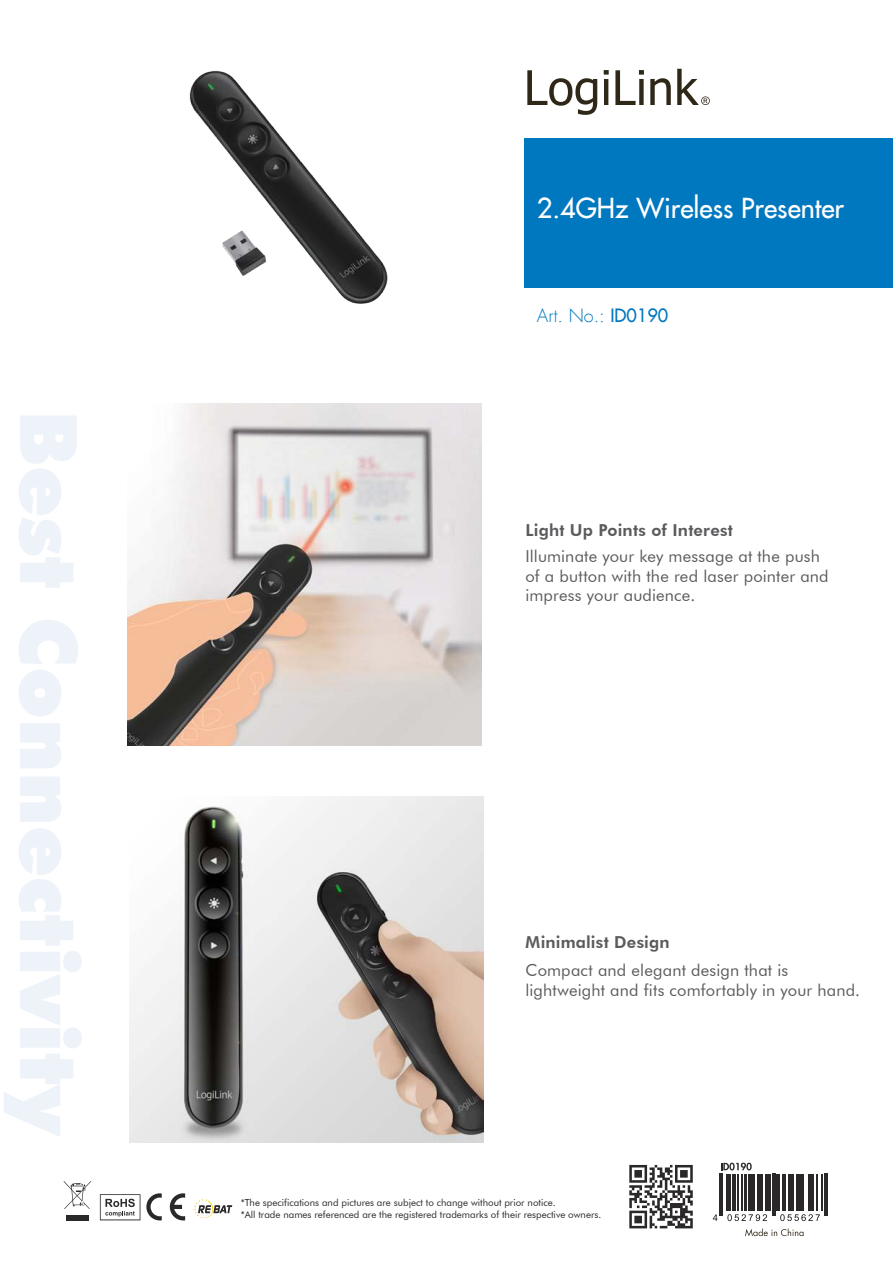
<style>
.page{position:relative;width:893px;height:1263px;background:#fff}
.page>*{position:absolute;margin:0;border:0;box-sizing:border-box;transform-origin:0 0}
.t1{font:27px "Futura LT";color:#fff}
.t2{font:300 18px "Futura LT";color:#0078c0}
.t3{font:16.5px/19.8px "Futura BT";letter-spacing:.01em;color:#5b5b5e}
.t4{font:800 16.5px "Futura BT";letter-spacing:.01em;color:#5b5b5e}
.t5{font:9.75px/11.7px "Futura BT";color:#2b2829}
.s1{font-weight:400}
</style>
<div class="page">
<svg style="left:100px;top:1194px;width:40px;height:26px"></svg>
<svg style="left:64px;top:1181px;width:27px;height:28px"></svg>
<div style="left:66px;top:1215px;width:23px;height:5px;background:#2b2829"></div>
<svg style="left:146px;top:1193px;width:16px;height:27px"></svg>
<svg style="left:170px;top:1193px;width:15px;height:27px"></svg>
<div style="left:524px;top:138px;width:369px;height:150px;background:#0078c0"></div>
<svg style="left:527px;top:69px;width:183px;height:46px"></svg>
<img style="left:128px;top:404px;width:354px;height:341px">
<img style="left:129px;top:796px;width:354px;height:347px">
<svg style="left:745px;top:1228px;width:58px;height:8px"></svg>
<svg style="left:629px;top:1165px;width:64px;height:63px"></svg>
<hr style="left:720px;top:1174px;width:1px;height:42px;background:#2b2829">
<hr style="left:722px;top:1174px;width:1px;height:42px;background:#2b2829">
<hr style="left:726px;top:1174px;width:3px;height:36px;background:#2b2829">
<hr style="left:730px;top:1174px;width:1px;height:36px;background:#2b2829">
<hr style="left:732px;top:1174px;width:3px;height:36px;background:#2b2829">
<hr style="left:738px;top:1174px;width:1px;height:36px;background:#2b2829">
<hr style="left:741px;top:1174px;width:1px;height:36px;background:#2b2829">
<hr style="left:745px;top:1174px;width:2px;height:36px;background:#2b2829">
<hr style="left:748px;top:1174px;width:3px;height:36px;background:#2b2829">
<hr style="left:753px;top:1174px;width:2px;height:36px;background:#2b2829">
<hr style="left:757px;top:1174px;width:1px;height:36px;background:#2b2829">
<hr style="left:759px;top:1174px;width:4px;height:36px;background:#2b2829">
<hr style="left:765px;top:1174px;width:2px;height:36px;background:#2b2829">
<hr style="left:769px;top:1174px;width:2px;height:36px;background:#2b2829">
<hr style="left:772px;top:1174px;width:1px;height:42px;background:#2b2829">
<hr style="left:774px;top:1174px;width:1px;height:42px;background:#2b2829">
<hr style="left:777px;top:1174px;width:3px;height:36px;background:#2b2829">
<hr style="left:782px;top:1174px;width:1px;height:36px;background:#2b2829">
<hr style="left:785px;top:1174px;width:1px;height:36px;background:#2b2829">
<hr style="left:788px;top:1174px;width:3px;height:36px;background:#2b2829">
<hr style="left:792px;top:1174px;width:1px;height:36px;background:#2b2829">
<hr style="left:796px;top:1174px;width:3px;height:36px;background:#2b2829">
<hr style="left:800px;top:1174px;width:1px;height:36px;background:#2b2829">
<hr style="left:803px;top:1174px;width:1px;height:36px;background:#2b2829">
<hr style="left:808px;top:1174px;width:3px;height:36px;background:#2b2829">
<hr style="left:812px;top:1174px;width:2px;height:36px;background:#2b2829">
<hr style="left:816px;top:1174px;width:1px;height:36px;background:#2b2829">
<hr style="left:821px;top:1174px;width:1px;height:36px;background:#2b2829">
<hr style="left:824px;top:1174px;width:1px;height:42px;background:#2b2829">
<hr style="left:827px;top:1174px;width:1px;height:42px;background:#2b2829">
<svg style="left:721px;top:1163px;width:31px;height:7px"></svg>
<svg style="left:713px;top:1214px;width:4px;height:7px"></svg>
<svg style="left:727px;top:1214px;width:40px;height:7px"></svg>
<svg style="left:780px;top:1214px;width:40px;height:7px"></svg>
<svg style="left:194px;top:1199px;width:38px;height:18px"></svg>
<img style="left:189px;top:70px;width:199px;height:234px">
<h1 class="t1" style="left:537px;top:193px;width:309px">2.4GHz Wireless Presenter</h1>
<p class="t2" style="left:537px;top:306px;width:133px">Art. No.: <span class="s1">ID0190</span></p>
<p class="t4" style="left:525px;top:523px;width:209px">Light Up Points of Interest</p>
<p class="t3" style="left:525px;top:547px;width:305px">Illuminate your key message at the push of a button with the red laser pointer and impress your audience.</p>
<p class="t4" style="left:525px;top:935px;width:146px">Minimalist Design</p>
<p class="t3" style="left:525px;top:962px;width:336px">Compact and elegant design that is lightweight and fits comfortably in your hand.</p>
<p class="t5" style="left:241px;top:1197px;width:362px">*The specifications and pictures are subject to change without prior notice.<br>*All trade names referenced are the registered trademarks of their respective owners.</p>
</div>
